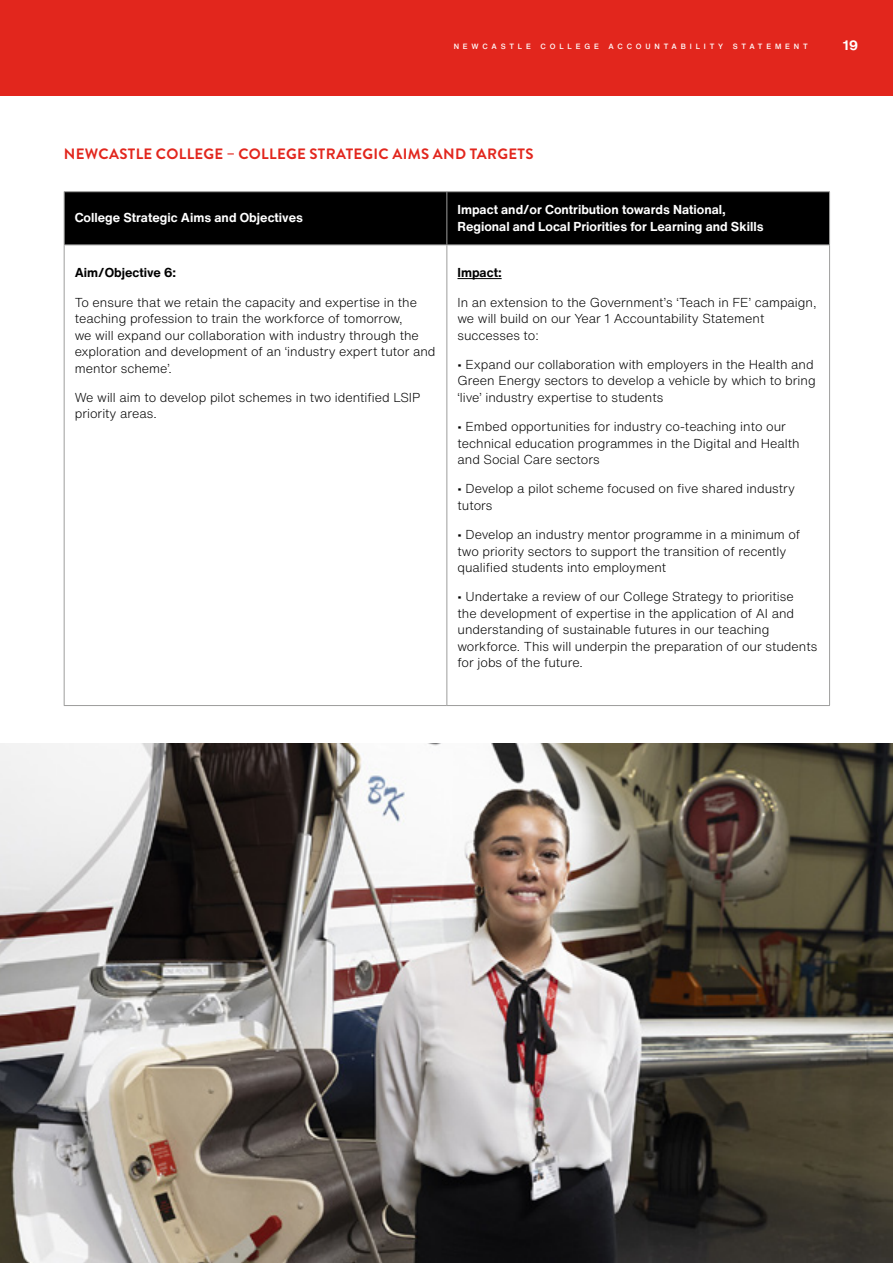
<style>
.page{position:relative;width:893px;height:1263px;background:#fff}
.page>*{position:absolute;margin:0;border:0;box-sizing:border-box;transform-origin:0 0}
.t1{font:700 15px "Brandon Grotesque";letter-spacing:.02em;color:#e2261d}
.t2{font:700 13.5px "Helvetica Now Text";color:#fff}
.t3{font:300 12.75px/16.5px "Helvetica Now Text";color:#000}
.t4{font:700 12.75px/16.5px "Helvetica Now Text";color:#fff}
.t5{font:700 12.75px "Helvetica Now Text";color:#000}
.t6{font:500 7.5px "Helvetica Now Text";letter-spacing:.51em;color:#fff}
</style>
<div class="page">
<div style="left:0;top:0;width:893px;height:96px;background:#e2261d"></div>
<div style="left:65px;top:192px;width:764px;height:52px;background:#000"></div>
<hr style="left:64px;top:191px;width:383px;height:1px;background:#9d9d9c">
<hr style="left:64px;top:192px;width:1px;height:52px;background:#9d9d9c">
<hr style="left:447px;top:191px;width:383px;height:1px;background:#9d9d9c">
<hr style="left:446px;top:192px;width:1px;height:52px;background:#9d9d9c">
<hr style="left:829px;top:192px;width:1px;height:52px;background:#9d9d9c">
<hr style="left:64px;top:244px;width:383px;height:1px;background:#9d9d9c">
<hr style="left:64px;top:245px;width:1px;height:460px;background:#9d9d9c">
<hr style="left:447px;top:244px;width:383px;height:1px;background:#9d9d9c">
<hr style="left:446px;top:245px;width:1px;height:460px;background:#9d9d9c">
<hr style="left:829px;top:245px;width:1px;height:460px;background:#9d9d9c">
<hr style="left:64px;top:705px;width:383px;height:1px;background:#9d9d9c">
<hr style="left:447px;top:705px;width:383px;height:1px;background:#9d9d9c">
<hr style="left:457px;top:278px;width:45px;height:1px;background:#000">
<img style="left:0;top:744px;width:893px;height:519px">
<p class="t6" style="left:454px;top:41px;width:79px">NEWCASTLE</p>
<p class="t6" style="left:541px;top:41px;width:60px">COLLEGE</p>
<p class="t6" style="left:608px;top:41px;width:116px">ACCOUNTABILITY</p>
<p class="t6" style="left:733px;top:41px;width:77px">STATEMENT</p>
<p class="t2" style="left:843px;top:36px;width:17px">19</p>
<p class="t1" style="left:64px;top:143px;width:471px">NEWCASTLE COLLEGE – COLLEGE STRATEGIC AIMS AND TARGETS</p>
<p class="t4" style="left:75px;top:210px;width:230px">College Strategic Aims and Objectives</p>
<p class="t4" style="left:457px;top:201px;width:308px">Impact and/or Contribution towards National,<br>Regional and Local Priorities for Learning and Skills</p>
<p class="t5" style="left:75px;top:264px;width:103px">Aim/Objective 6:</p>
<p class="t3" style="left:75px;top:294px;width:362px">To ensure that we retain the capacity and expertise in the teaching profession to train the workforce of tomorrow,<br>we will expand our collaboration with industry through the exploration and development of an ‘industry expert tutor and mentor scheme’.</p>
<p class="t3" style="left:75px;top:389px;width:347px">We will aim to develop pilot schemes in two identified LSIP priority areas.</p>
<p class="t5" style="left:457px;top:264px;width:46px">Impact:</p>
<p class="t3" style="left:457px;top:294px;width:361px">In an extension to the Government’s ‘Teach in FE’ campaign, we will build on our Year 1 Accountability Statement successes to:</p>
<p class="t3" style="left:457px;top:356px;width:360px">• Expand our collaboration with employers in the Health and<br>Green Energy sectors to develop a vehicle by which to bring ‘live’ industry expertise to students</p>
<p class="t3" style="left:457px;top:418px;width:344px">• Embed opportunities for industry co-teaching into our technical education programmes in the Digital and Health and Social Care sectors</p>
<p class="t3" style="left:457px;top:480px;width:339px">• Develop a pilot scheme focused on five shared industry tutors</p>
<p class="t3" style="left:457px;top:526px;width:344px">• Develop an industry mentor programme in a minimum of two priority sectors to support the transition of recently qualified students into employment</p>
<p class="t3" style="left:457px;top:588px;width:361px">• Undertake a review of our College Strategy to prioritise<br>the development of expertise in the application of AI and understanding of sustainable futures in our teaching workforce. This will underpin the preparation of our students for jobs of the future.</p>
</div>
